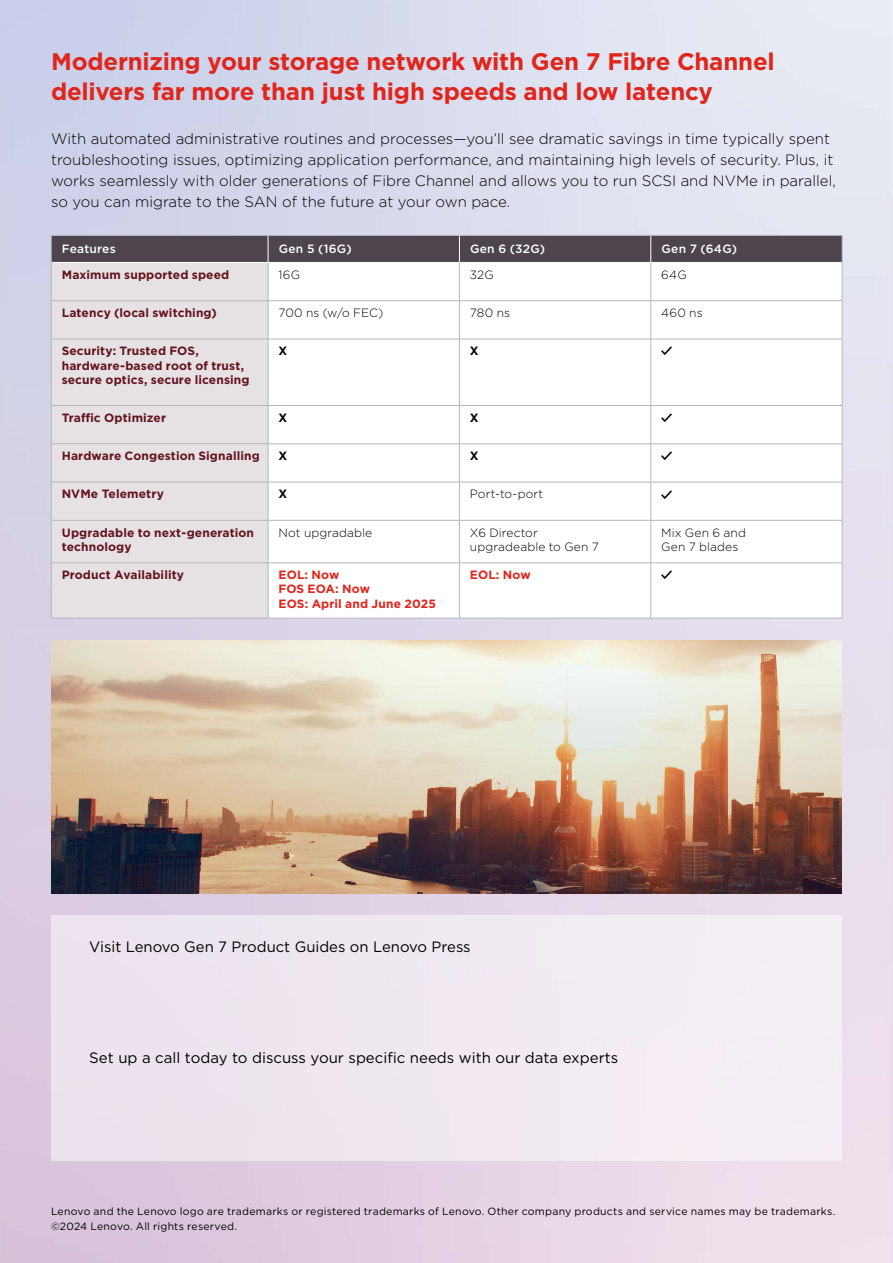
<style>
.page{position:relative;width:893px;height:1263px;background:#fff}
.page>*{position:absolute;margin:0;border:0;box-sizing:border-box;transform-origin:0 0}
.t1{font:700 24px/30px "Gotham";letter-spacing:-.01em;color:#e1251b}
.t2{font:300 15px/21px "Gotham";color:#000}
.t3{font:15px "Gotham";color:#000}
.t4{font:700 12px/14.2px "Gotham";letter-spacing:.01em;color:#64131e}
.t5{font:300 12px/14.2px "Gotham";letter-spacing:.01em;color:#000}
.t6{font:700 12px/14.2px "Gotham";letter-spacing:.01em;color:#e1251b}
.t7{font:500 12px "Gotham";letter-spacing:.02em;color:#fff}
.t8{font:700 12px "Gotham";color:#000}
.t9{font:900 12px "Circular Std";color:#000}
.t10{font:10.5px/15px "Gotham";letter-spacing:.025em;color:#000}
</style>
<div class="page">
<img style="left:0;top:0;width:893px;height:1263px">
<div style="left:52px;top:263px;width:216px;height:355px;background:#e6e2e4"></div>
<svg style="left:269px;top:263px;width:573px;height:355px"></svg>
<hr style="left:51px;top:262px;width:217px;height:1px;background:#fff">
<hr style="left:268px;top:262px;width:191px;height:1px;background:#fff">
<hr style="left:459px;top:262px;width:192px;height:1px;background:#fff">
<hr style="left:651px;top:262px;width:191px;height:1px;background:#fff">
<hr style="left:268px;top:263px;width:1px;height:37px;background:#b8b5bc">
<hr style="left:459px;top:263px;width:1px;height:37px;background:#b8b5bc">
<hr style="left:650px;top:263px;width:1px;height:37px;background:#b8b5bc">
<hr style="left:51px;top:300px;width:217px;height:1px;background:#b8b5bc">
<hr style="left:268px;top:300px;width:191px;height:1px;background:#b8b5bc">
<hr style="left:268px;top:301px;width:1px;height:38px;background:#b8b5bc">
<hr style="left:459px;top:300px;width:192px;height:1px;background:#b8b5bc">
<hr style="left:459px;top:301px;width:1px;height:38px;background:#b8b5bc">
<hr style="left:651px;top:300px;width:191px;height:1px;background:#b8b5bc">
<hr style="left:650px;top:301px;width:1px;height:38px;background:#b8b5bc">
<hr style="left:51px;top:339px;width:217px;height:1px;background:#b8b5bc">
<hr style="left:268px;top:339px;width:191px;height:1px;background:#b8b5bc">
<hr style="left:268px;top:339px;width:1px;height:66px;background:#b8b5bc">
<hr style="left:459px;top:339px;width:192px;height:1px;background:#b8b5bc">
<hr style="left:459px;top:339px;width:1px;height:66px;background:#b8b5bc">
<hr style="left:651px;top:339px;width:191px;height:1px;background:#b8b5bc">
<hr style="left:650px;top:339px;width:1px;height:66px;background:#b8b5bc">
<hr style="left:51px;top:405px;width:217px;height:1px;background:#b8b5bc">
<hr style="left:268px;top:405px;width:191px;height:1px;background:#b8b5bc">
<hr style="left:268px;top:406px;width:1px;height:38px;background:#b8b5bc">
<hr style="left:459px;top:405px;width:192px;height:1px;background:#b8b5bc">
<hr style="left:459px;top:406px;width:1px;height:38px;background:#b8b5bc">
<hr style="left:651px;top:405px;width:191px;height:1px;background:#b8b5bc">
<hr style="left:650px;top:406px;width:1px;height:38px;background:#b8b5bc">
<hr style="left:51px;top:443px;width:217px;height:1px;background:#b8b5bc">
<hr style="left:268px;top:443px;width:191px;height:1px;background:#b8b5bc">
<hr style="left:268px;top:444px;width:1px;height:38px;background:#b8b5bc">
<hr style="left:459px;top:443px;width:192px;height:1px;background:#b8b5bc">
<hr style="left:459px;top:444px;width:1px;height:38px;background:#b8b5bc">
<hr style="left:651px;top:443px;width:191px;height:1px;background:#b8b5bc">
<hr style="left:650px;top:444px;width:1px;height:38px;background:#b8b5bc">
<hr style="left:51px;top:482px;width:217px;height:1px;background:#b8b5bc">
<hr style="left:268px;top:482px;width:191px;height:1px;background:#b8b5bc">
<hr style="left:268px;top:482px;width:1px;height:38px;background:#b8b5bc">
<hr style="left:459px;top:482px;width:192px;height:1px;background:#b8b5bc">
<hr style="left:459px;top:482px;width:1px;height:38px;background:#b8b5bc">
<hr style="left:651px;top:482px;width:191px;height:1px;background:#b8b5bc">
<hr style="left:650px;top:482px;width:1px;height:38px;background:#b8b5bc">
<hr style="left:51px;top:520px;width:217px;height:1px;background:#b8b5bc">
<hr style="left:268px;top:520px;width:191px;height:1px;background:#b8b5bc">
<hr style="left:268px;top:520px;width:1px;height:43px;background:#b8b5bc">
<hr style="left:459px;top:520px;width:192px;height:1px;background:#b8b5bc">
<hr style="left:459px;top:520px;width:1px;height:43px;background:#b8b5bc">
<hr style="left:651px;top:520px;width:191px;height:1px;background:#b8b5bc">
<hr style="left:650px;top:520px;width:1px;height:43px;background:#b8b5bc">
<hr style="left:51px;top:563px;width:217px;height:1px;background:#b8b5bc">
<hr style="left:268px;top:563px;width:191px;height:1px;background:#b8b5bc">
<hr style="left:268px;top:563px;width:1px;height:55px;background:#b8b5bc">
<hr style="left:459px;top:563px;width:192px;height:1px;background:#b8b5bc">
<hr style="left:459px;top:563px;width:1px;height:55px;background:#b8b5bc">
<hr style="left:651px;top:563px;width:191px;height:1px;background:#b8b5bc">
<hr style="left:650px;top:563px;width:1px;height:55px;background:#b8b5bc">
<svg style="left:51px;top:235px;width:792px;height:27px;background:#534953"></svg>
<hr style="left:51px;top:262px;width:1px;height:38px;background:#b8b5bc">
<hr style="left:842px;top:262px;width:1px;height:38px;background:#b8b5bc">
<hr style="left:51px;top:301px;width:1px;height:38px;background:#b8b5bc">
<hr style="left:842px;top:301px;width:1px;height:38px;background:#b8b5bc">
<hr style="left:51px;top:339px;width:1px;height:66px;background:#b8b5bc">
<hr style="left:842px;top:339px;width:1px;height:66px;background:#b8b5bc">
<hr style="left:51px;top:406px;width:1px;height:38px;background:#b8b5bc">
<hr style="left:842px;top:406px;width:1px;height:38px;background:#b8b5bc">
<hr style="left:51px;top:444px;width:1px;height:38px;background:#b8b5bc">
<hr style="left:842px;top:444px;width:1px;height:38px;background:#b8b5bc">
<hr style="left:51px;top:482px;width:1px;height:38px;background:#b8b5bc">
<hr style="left:842px;top:482px;width:1px;height:38px;background:#b8b5bc">
<hr style="left:51px;top:520px;width:1px;height:43px;background:#b8b5bc">
<hr style="left:842px;top:520px;width:1px;height:43px;background:#b8b5bc">
<hr style="left:51px;top:563px;width:1px;height:55px;background:#b8b5bc">
<hr style="left:842px;top:563px;width:1px;height:55px;background:#b8b5bc">
<hr style="left:51px;top:618px;width:217px;height:1px;background:#b8b5bc">
<hr style="left:268px;top:618px;width:191px;height:1px;background:#b8b5bc">
<hr style="left:459px;top:618px;width:192px;height:1px;background:#b8b5bc">
<hr style="left:651px;top:618px;width:191px;height:1px;background:#b8b5bc">
<div style="left:51px;top:915px;width:791px;height:246px;background:#f0e8f1"></div>
<img style="left:51px;top:640px;width:791px;height:253px">
<h1 class="t1" style="left:51px;top:47px;width:725px">Modernizing your storage network with Gen 7 Fibre Channel delivers far more than just high speeds and low latency</h1>
<p class="t2" style="left:51px;top:128px;width:786px">With automated administrative routines and processes—you’ll see dramatic savings in time typically spent troubleshooting issues, optimizing application performance, and maintaining high levels of security. Plus, it works seamlessly with older generations of Fibre Channel and allows you to run SCSI and NVMe in parallel, so you can migrate to the SAN of the future at your own pace.</p>
<p class="t7" style="left:62px;top:241px;width:55px">Features</p>
<p class="t7" style="left:279px;top:241px;width:75px">Gen 5 (16G)</p>
<p class="t7" style="left:470px;top:241px;width:77px">Gen 6 (32G)</p>
<p class="t7" style="left:661px;top:241px;width:77px">Gen 7 (64G)</p>
<p class="t4" style="left:62px;top:267px;width:169px">Maximum supported speed</p>
<p class="t5" style="left:279px;top:267px;width:23px">16G</p>
<p class="t5" style="left:470px;top:267px;width:25px">32G</p>
<p class="t5" style="left:661px;top:267px;width:27px">64G</p>
<p class="t4" style="left:62px;top:306px;width:157px">Latency (local switching)</p>
<p class="t5" style="left:279px;top:305px;width:106px">700 ns (w/o FEC)</p>
<p class="t5" style="left:470px;top:305px;width:42px">780 ns</p>
<p class="t5" style="left:661px;top:305px;width:43px">460 ns</p>
<p class="t4" style="left:62px;top:344px;width:189px">Security: Trusted FOS, hardware-based root of trust, secure optics, secure licensing</p>
<p class="t8" style="left:279px;top:343px;width:10px">X</p>
<p class="t8" style="left:470px;top:343px;width:10px">X</p>
<p class="t9" style="left:661px;top:343px;width:13px">✓</p>
<p class="t4" style="left:62px;top:410px;width:106px">Traffic Optimizer</p>
<p class="t8" style="left:279px;top:410px;width:10px">X</p>
<p class="t8" style="left:470px;top:410px;width:10px">X</p>
<p class="t9" style="left:661px;top:410px;width:13px">✓</p>
<p class="t4" style="left:62px;top:449px;width:200px">Hardware Congestion Signalling</p>
<p class="t8" style="left:279px;top:448px;width:10px">X</p>
<p class="t8" style="left:470px;top:448px;width:10px">X</p>
<p class="t9" style="left:661px;top:448px;width:13px">✓</p>
<p class="t4" style="left:62px;top:487px;width:104px">NVMe Telemetry</p>
<p class="t8" style="left:279px;top:486px;width:10px">X</p>
<p class="t5" style="left:470px;top:487px;width:75px">Port-to-port</p>
<p class="t9" style="left:661px;top:486px;width:13px">✓</p>
<p class="t4" style="left:62px;top:525px;width:194px">Upgradable to next-generation technology</p>
<p class="t5" style="left:279px;top:525px;width:95px">Not upgradable</p>
<p class="t5" style="left:470px;top:525px;width:130px">X6 Director upgradeable to Gen 7</p>
<p class="t5" style="left:661px;top:525px;width:86px">Mix Gen 6 and<br>Gen 7 blades</p>
<p class="t4" style="left:62px;top:568px;width:124px">Product Availability</p>
<p class="t6" style="left:279px;top:568px;width:159px">EOL: Now<br>FOS EOA: Now<br>EOS: April and June 2025</p>
<p class="t6" style="left:470px;top:568px;width:62px">EOL: Now</p>
<p class="t9" style="left:661px;top:567px;width:13px">✓</p>
<p class="t3" style="left:89px;top:937px;width:383px">Visit Lenovo Gen 7 Product Guides on Lenovo Press</p>
<p class="t3" style="left:89px;top:1048px;width:530px">Set up a call today to discuss your specific needs with our data experts</p>
<p class="t10" style="left:51px;top:1203px;width:786px">Lenovo and the Lenovo logo are trademarks or registered trademarks of Lenovo. Other company products and service names may be trademarks. ©2024 Lenovo. All rights reserved.</p>
</div>
